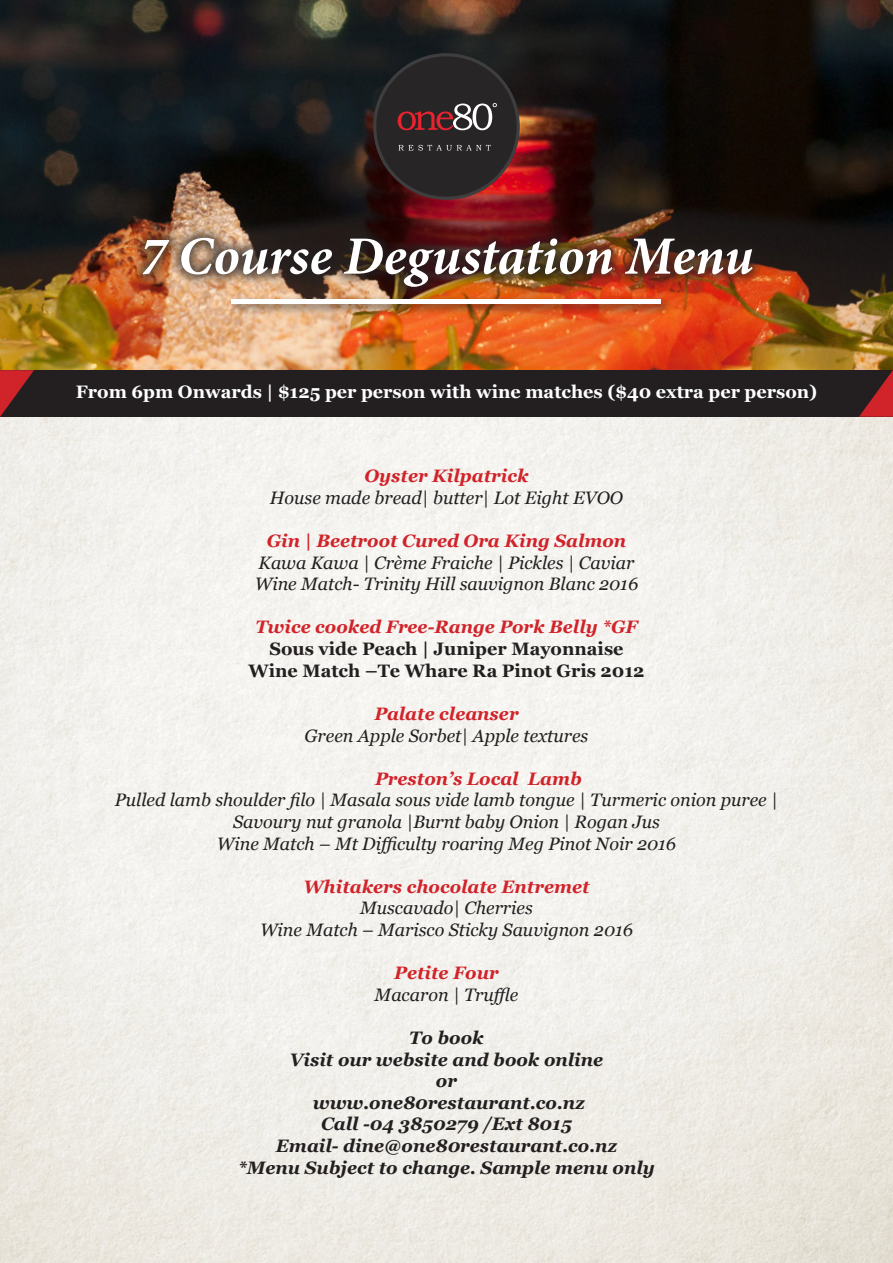
<style>
.page{position:relative;width:893px;height:1263px;background:#fff}
.page>*{position:absolute;margin:0;border:0;box-sizing:border-box;transform-origin:0 0}
.t1{font:italic 700 54px "Minion Pro";color:#fff}
.t2{font:italic 18px "Georgia";color:#231f20}
.t3{font:italic 700 18px "Georgia";color:#231f20}
.t4{font:italic 700 18px "Georgia";color:#d1232a}
.t5{font:700 18px "Georgia";color:#231f20}
.t6{font:700 18px "Georgia";color:#fff}
</style>
<div class="page">
<img style="left:0;top:417px;width:893px;height:846px">
<img style="left:0;top:0;width:893px;height:370px">
<div style="left:0;top:370px;width:893px;height:47px;background:#231f20"></div>
<svg style="left:859px;top:370px;width:34px;height:47px"></svg>
<svg style="left:0;top:370px;width:34px;height:47px"></svg>
<svg style="left:373px;top:53px;width:147px;height:147px;background:#39282a"></svg>
<div style="left:130px;top:225px;width:635px;height:75px;background:#231f20;opacity:.75"></div>
<div style="left:228px;top:295px;width:445px;height:20px;background:#231f20;opacity:.75"></div>
<hr style="left:232px;top:299px;width:429px;height:4px;background:#fff">
<p class="t1" style="left:139px;top:218px;width:616px">7 Course Degustation Menu</p>
<p class="t6" style="left:76px;top:380px;width:743px">From 6pm Onwards | $125 per person with wine matches ($40 extra per person)</p>
<p class="t4" style="left:364px;top:464px;width:166px">Oyster Kilpatrick</p>
<p class="t2" style="left:270px;top:486px;width:355px">House made bread| butter| Lot Eight EVOO</p>
<p class="t4" style="left:267px;top:529px;width:361px">Gin | Beetroot Cured Ora King Salmon</p>
<p class="t2" style="left:258px;top:551px;width:377px">Kawa Kawa | Crème Fraiche | Pickles | Caviar</p>
<p class="t2" style="left:255px;top:573px;width:385px">Wine Match- Trinity Hill sauvignon Blanc 2016</p>
<p class="t4" style="left:255px;top:615px;width:384px">Twice cooked Free-Range Pork Belly *GF</p>
<p class="t5" style="left:270px;top:637px;width:356px">Sous vide Peach | Juniper Mayonnaise</p>
<p class="t5" style="left:248px;top:659px;width:398px">Wine Match –Te Whare Ra Pinot Gris 2012</p>
<p class="t4" style="left:374px;top:702px;width:146px">Palate cleanser</p>
<p class="t2" style="left:305px;top:724px;width:285px">Green Apple Sorbet| Apple textures</p>
<p class="t4" style="left:375px;top:767px;width:208px">Preston’s Local Lamb</p>
<p class="t2" style="left:115px;top:789px;width:664px">Pulled lamb shoulder filo | Masala sous vide lamb tongue | Turmeric onion puree |</p>
<p class="t2" style="left:233px;top:810px;width:428px">Savoury nut granola |Burnt baby Onion | Rogan Jus</p>
<p class="t2" style="left:217px;top:832px;width:461px">Wine Match – Mt Difficulty roaring Meg Pinot Noir 2016</p>
<p class="t4" style="left:303px;top:875px;width:288px">Whitakers chocolate Entremet</p>
<p class="t2" style="left:360px;top:897px;width:174px">Muscavado| Cherries</p>
<p class="t2" style="left:260px;top:918px;width:374px">Wine Match – Marisco Sticky Sauvignon 2016</p>
<p class="t4" style="left:394px;top:961px;width:106px">Petite Four</p>
<p class="t2" style="left:375px;top:983px;width:145px">Macaron | Truffle</p>
<p class="t3" style="left:409px;top:1026px;width:76px">To book</p>
<p class="t3" style="left:290px;top:1047px;width:315px">Visit our website and book online</p>
<p class="t3" style="left:436px;top:1069px;width:23px">or</p>
<p class="t3" style="left:313px;top:1091px;width:273px">www.one80restaurant.co.nz</p>
<p class="t3" style="left:321px;top:1112px;width:252px">Call -04 3850279 /Ext 8015</p>
<p class="t3" style="left:276px;top:1134px;width:343px">Email- dine@one80restaurant.co.nz</p>
<p class="t3" style="left:238px;top:1155px;width:418px">*Menu Subject to change. Sample menu only</p>
</div>
